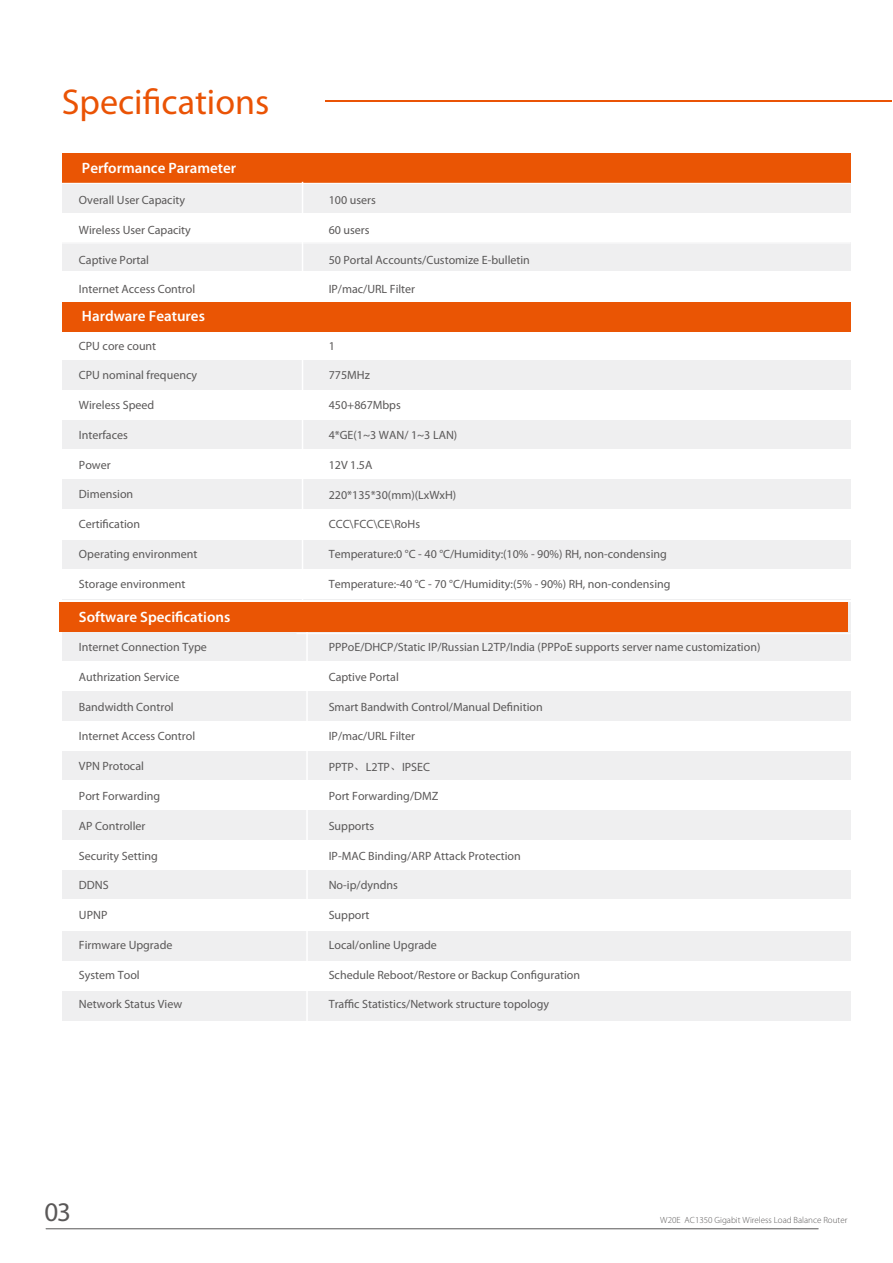
<style>
.page{position:relative;width:893px;height:1263px;background:#fff}
.page>*{position:absolute;margin:0;border:0;box-sizing:border-box;transform-origin:0 0}
.t1{font:36px "Myriad Pro";color:#ea5305}
.t2{font:27px "Myriad Pro";color:#5a5858}
.t3{font:600 15px "Myriad Pro";color:#fff}
.t4{font:12px "Myriad Pro";color:#5a5858}
.t5{font:300 9px "Myriad Pro";color:#5a5858}
.s1{font-family:"Adobe Song Std";font-weight:300}
</style>
<div class="page">
<hr style="left:46px;top:1228px;width:772px;height:1px;background:#646363">
<div style="left:62px;top:479px;width:789px;height:29px;background:#efeff0"></div>
<div style="left:62px;top:540px;width:789px;height:30px;background:#efeff0"></div>
<hr style="left:325px;top:101px;width:566px;height:1px;background:#ea5305">
<div style="left:62px;top:153px;width:789px;height:30px;background:#ea5504"></div>
<div style="left:62px;top:183px;width:789px;height:30px;background:#efeff0"></div>
<div style="left:62px;top:243px;width:789px;height:29px;background:#efeff0"></div>
<div style="left:62px;top:360px;width:789px;height:30px;background:#efeff0"></div>
<div style="left:62px;top:420px;width:789px;height:29px;background:#efeff0"></div>
<div style="left:62px;top:632px;width:789px;height:29px;background:#efeff0"></div>
<hr style="left:62px;top:183px;width:789px;height:1px;background:#fff">
<hr style="left:296px;top:633px;width:555px;height:1px;background:#fff">
<div style="left:62px;top:751px;width:789px;height:29px;background:#efeff0"></div>
<div style="left:62px;top:691px;width:789px;height:29px;background:#efeff0"></div>
<div style="left:62px;top:810px;width:789px;height:30px;background:#efeff0"></div>
<div style="left:62px;top:870px;width:789px;height:29px;background:#efeff0"></div>
<div style="left:62px;top:991px;width:789px;height:29px;background:#efeff0"></div>
<div style="left:62px;top:932px;width:789px;height:29px;background:#efeff0"></div>
<hr style="left:306px;top:629px;width:2px;height:512px;background:#fff">
<div style="left:59px;top:602px;width:789px;height:30px;background:#ea5504"></div>
<hr style="left:302px;top:182px;width:1px;height:418px;background:#fff">
<div style="left:62px;top:302px;width:789px;height:29px;background:#ea5504"></div>
<h1 class="t1" style="left:62px;top:82px;width:209px">Specifications</h1>
<p class="t3" style="left:82px;top:160px;width:156px">Performance Parameter</p>
<p class="t4" style="left:79px;top:193px;width:108px">Overall User Capacity</p>
<p class="t4" style="left:79px;top:223px;width:113px">Wireless User Capacity</p>
<p class="t4" style="left:79px;top:253px;width:72px">Captive Portal</p>
<p class="t4" style="left:79px;top:283px;width:118px">Internet Access Control</p>
<p class="t3" style="left:82px;top:308px;width:124px">Hardware Features</p>
<p class="t4" style="left:79px;top:339px;width:79px">CPU core count</p>
<p class="t4" style="left:79px;top:369px;width:120px">CPU nominal frequency</p>
<p class="t4" style="left:79px;top:399px;width:77px">Wireless Speed</p>
<p class="t4" style="left:79px;top:428px;width:50px">Interfaces</p>
<p class="t4" style="left:79px;top:458px;width:33px">Power</p>
<p class="t4" style="left:79px;top:488px;width:56px">Dimension</p>
<p class="t4" style="left:79px;top:518px;width:63px">Certification</p>
<p class="t4" style="left:79px;top:547px;width:120px">Operating environment</p>
<p class="t4" style="left:79px;top:577px;width:108px">Storage environment</p>
<p class="t3" style="left:79px;top:608px;width:153px">Software Specifications</p>
<p class="t4" style="left:79px;top:640px;width:129px">Internet Connection Type</p>
<p class="t4" style="left:79px;top:670px;width:102px">Authrization Service</p>
<p class="t4" style="left:79px;top:700px;width:96px">Bandwidth Control</p>
<p class="t4" style="left:79px;top:730px;width:118px">Internet Access Control</p>
<p class="t4" style="left:79px;top:760px;width:66px">VPN Protocal</p>
<p class="t4" style="left:79px;top:789px;width:83px">Port Forwarding</p>
<p class="t4" style="left:79px;top:819px;width:68px">AP Controller</p>
<p class="t4" style="left:79px;top:849px;width:80px">Security Setting</p>
<p class="t4" style="left:79px;top:879px;width:31px">DDNS</p>
<p class="t4" style="left:79px;top:908px;width:30px">UPNP</p>
<p class="t4" style="left:79px;top:938px;width:95px">Firmware Upgrade</p>
<p class="t4" style="left:79px;top:968px;width:62px">System Tool</p>
<p class="t4" style="left:79px;top:998px;width:105px">Network Status View</p>
<p class="t4" style="left:329px;top:193px;width:49px">100 users</p>
<p class="t4" style="left:329px;top:223px;width:42px">60 users</p>
<p class="t4" style="left:329px;top:253px;width:203px">50 Portal Accounts/Customize E-bulletin</p>
<p class="t4" style="left:329px;top:283px;width:88px">IP/mac/URL Filter</p>
<p class="t4" style="left:329px;top:339px;width:8px">1</p>
<p class="t4" style="left:329px;top:369px;width:43px">775MHz</p>
<p class="t4" style="left:329px;top:399px;width:74px">450+867Mbps</p>
<p class="t4" style="left:329px;top:428px;width:130px">4*GE(1~3 WAN/ 1~3 LAN)</p>
<p class="t4" style="left:329px;top:458px;width:45px">12V 1.5A</p>
<p class="t4" style="left:329px;top:488px;width:129px">220*135*30(mm)(LxWxH)</p>
<p class="t4" style="left:329px;top:518px;width:93px">CCC\FCC\CE\RoHs</p>
<p class="t4" style="left:329px;top:547px;width:340px">Temperature:0 °C - 40 °C/Humidity:(10% - 90%) RH, non-condensing</p>
<p class="t4" style="left:329px;top:577px;width:343px">Temperature:-40 °C - 70 °C/Humidity:(5% - 90%) RH, non-condensing</p>
<p class="t4" style="left:329px;top:640px;width:433px">PPPoE/DHCP/Static IP/Russian L2TP/India (PPPoE supports server name customization)</p>
<p class="t4" style="left:329px;top:670px;width:72px">Captive Portal</p>
<p class="t4" style="left:329px;top:700px;width:215px">Smart Bandwith Control/Manual Definition</p>
<p class="t4" style="left:329px;top:730px;width:88px">IP/mac/URL Filter</p>
<p class="t4" style="left:329px;top:760px;width:103px">PPTP<span class="s1">、</span>L2TP<span class="s1">、</span>IPSEC</p>
<p class="t4" style="left:329px;top:789px;width:111px">Port Forwarding/DMZ</p>
<p class="t4" style="left:329px;top:819px;width:47px">Supports</p>
<p class="t4" style="left:329px;top:849px;width:194px">IP-MAC Binding/ARP Attack Protection</p>
<p class="t4" style="left:329px;top:879px;width:71px">No-ip/dyndns</p>
<p class="t4" style="left:329px;top:908px;width:42px">Support</p>
<p class="t4" style="left:329px;top:938px;width:110px">Local/online Upgrade</p>
<p class="t4" style="left:329px;top:968px;width:253px">Schedule Reboot/Restore or Backup Configuration</p>
<p class="t4" style="left:329px;top:998px;width:222px">Traffic Statistics/Network structure topology</p>
<h2 class="t2" style="left:44px;top:1197px;width:28px">03</h2>
<p class="t5" style="left:660px;top:1215px;width:189px">W20E AC1350 Gigabit Wireless Load Balance Router</p>
</div>
